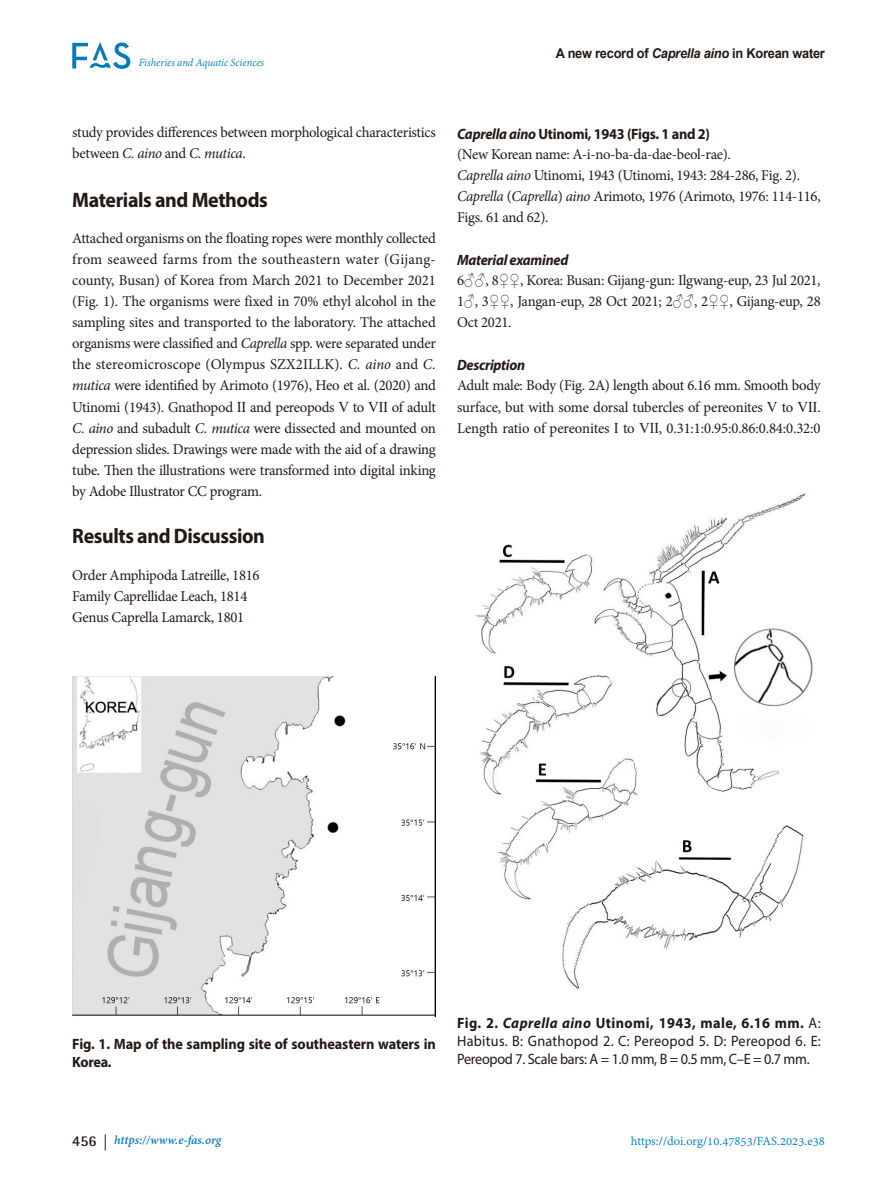
<style>
.page{position:relative;width:893px;height:1191px;background:#fff}
.page>*{position:absolute;margin:0;border:0;box-sizing:border-box;transform-origin:0 0}
.headiing_1st{font:700 21px "Myriad Pro";letter-spacing:-.02em;color:#231916;scale:.95 1}
.표준{font:15px/21px "Minion Pro";letter-spacing:-.02em;color:#231916;text-align:justify}
.table_title{font:15px/18px "Myriad Pro";letter-spacing:.01em;color:#231916;text-align:justify;scale:.95 1}
.table_title-2{font:700 15px/18px "Myriad Pro";letter-spacing:-.005em;color:#231916;scale:.95 1}
.heading_2nd{font:700 15px "Myriad Pro";letter-spacing:-.02em;color:#231916;scale:.95 1}
.heading_3rd{font:italic 700 15px "Myriad Pro";letter-spacing:-.02em;color:#231916;scale:.95 1}
.t1{font:700 13.5px "Arial";letter-spacing:-.02em;color:#231916;scale:.95 1}
.t2{font:13.5px "Adobe Devanagari";color:#007cbc}
.t3{font:italic 700 13.5px "Adobe Devanagari";color:#007cbc}
.t4{font:italic 12px "Adobe Devanagari";letter-spacing:-.005em;color:#007cbc;scale:.95 1}
.s1{font-style:italic}
.s2{font-family:"Times New Roman"}
.s3{font-weight:700}
.s4{font-weight:700;font-style:italic}
.s5{font-family:"Rotis Semi Sans Std";font-style:normal;font-size:15px;color:#231916}
.s6{font-family:"Helvetica Neue LT Pro";font-weight:400;font-style:normal;font-size:16.05px;color:#231916}
</style>
<div class="page">
<svg style="left:72px;top:43px;width:58px;height:26px"></svg>
<img style="left:72px;top:676px;width:364px;height:340px">
<img style="left:475px;top:493px;width:338px;height:496px">
<p class="t4" style="left:139px;top:56px;width:133px">Fisheries and Aquatic Sciences</p>
<p class="t1" style="left:556px;top:44px;width:285px">A new record of <span class="s1">Caprella aino</span> in Korean water</p>
<p class="표준" style="left:72px;top:122px;width:365px">study provides differences between morphological characteristics between <span class="s1">C. aino</span> and <span class="s1">C. mutica</span>.</p>
<p class="headiing_1st" style="left:72px;top:186px;width:207px">Materials and Methods</p>
<p class="표준" style="left:72px;top:228px;width:365px">Attached organisms on the floating ropes were monthly collected from seaweed farms from the southeastern water (Gijang&shy;county, Busan) of Korea from March 2021 to December 2021 (Fig. 1). The organisms were fixed in 70% ethyl alcohol in the sampling sites and transported to the laboratory. The attached organisms were classified and <span class="s1">Caprella</span> spp. were separated under the stereomicroscope (Olympus SZX2ILLK). <span class="s1">C. aino</span> and <span class="s1">C. mutica</span> were identified by Arimoto (1976), Heo et al. (2020) and Utinomi (1943). Gnathopod <span class="s2">Ⅱ</span> and pereopods <span class="s2">Ⅴ</span> to <span class="s2">Ⅶ</span> of adult <span class="s1">C. aino</span> and subadult <span class="s1">C. mutica</span> were dissected and mounted on depression slides. Drawings were made with the aid of a drawing tube. Then the illustrations were transformed into digital inking by Adobe Illustrator CC program.</p>
<p class="headiing_1st" style="left:72px;top:522px;width:204px">Results and Discussion</p>
<p class="표준" style="left:72px;top:564px;width:189px">Order Amphipoda Latreille, 1816</p>
<p class="표준" style="left:72px;top:585px;width:177px">Family Caprellidae Leach, 1814</p>
<p class="표준" style="left:72px;top:606px;width:173px">Genus Caprella Lamarck, 1801</p>
<p class="heading_2nd" style="left:457px;top:124px;width:268px"><span class="s1">Caprella aino</span> Utinomi, 1943 (Figs. 1 and 2)</p>
<p class="표준" style="left:457px;top:144px;width:275px">(New Korean name: A-i-no-ba-da-dae-beol-rae).</p>
<p class="표준" style="left:457px;top:165px;width:344px"><span class="s1">Caprella aino</span> Utinomi, 1943 (Utinomi, 1943: 284-286, Fig. 2).</p>
<p class="표준" style="left:457px;top:186px;width:365px"><span class="s1">Caprella</span> (<span class="s1">Caprella</span>) <span class="s1">aino</span> Arimoto, 1976 (Arimoto, 1976: 114-116,<br>Figs. 61 and 62).</p>
<p class="heading_3rd" style="left:457px;top:250px;width:119px">Material examined</p>
<p class="표준" style="left:457px;top:270px;width:365px">6<span class="s2">♂♂</span>, 8<span class="s2">♀♀</span>, Korea: Busan: Gijang-gun: Ilgwang-eup, 23 Jul 2021, 1<span class="s2">♂</span>, 3<span class="s2">♀♀</span>, Jangan-eup, 28 Oct 2021; 2<span class="s2">♂♂</span>, 2<span class="s2">♀♀</span>, Gijang-eup, 28<br>Oct 2021.</p>
<p class="heading_3rd" style="left:457px;top:355px;width:73px">Description</p>
<p class="표준" style="left:457px;top:375px;width:365px">Adult male: Body (Fig. 2A) length about 6.16 mm. Smooth body surface, but with some dorsal tubercles of pereonites <span class="s2">Ⅴ</span> to <span class="s2">Ⅶ</span>.<br>Length ratio of pereonites <span class="s2">Ⅰ</span> to <span class="s2">Ⅶ</span>, 0.31:1:0.95:0.86:0.84:0.32:0</p>
<p class="table_title-2" style="left:72px;top:1035px;width:384px">Fig. 1. Map of the sampling site of southeastern waters in<br>Korea.</p>
<p class="table_title" style="left:457px;top:1014px;width:384px"><span class="s3">Fig. 2.</span> <span class="s4">Caprella aino</span> <span class="s3">Utinomi, 1943, male, 6.16 mm.</span> A:<br>Habitus. B: Gnathopod 2. C: Pereopod 5. D: Pereopod 6. E:<br>Pereopod 7. Scale bars: A = 1.0 mm, B = 0.5 mm, C–E = 0.7 mm.</p>
<p class="t3" style="left:72px;top:1132px;width:151px"><span class="s5">456</span> <span class="s6">|</span> https://www.e-fas.org</p>
<p class="t2" style="left:631px;top:1133px;width:196px">https://doi.org/10.47853/FAS.2023.e38</p>
</div>
